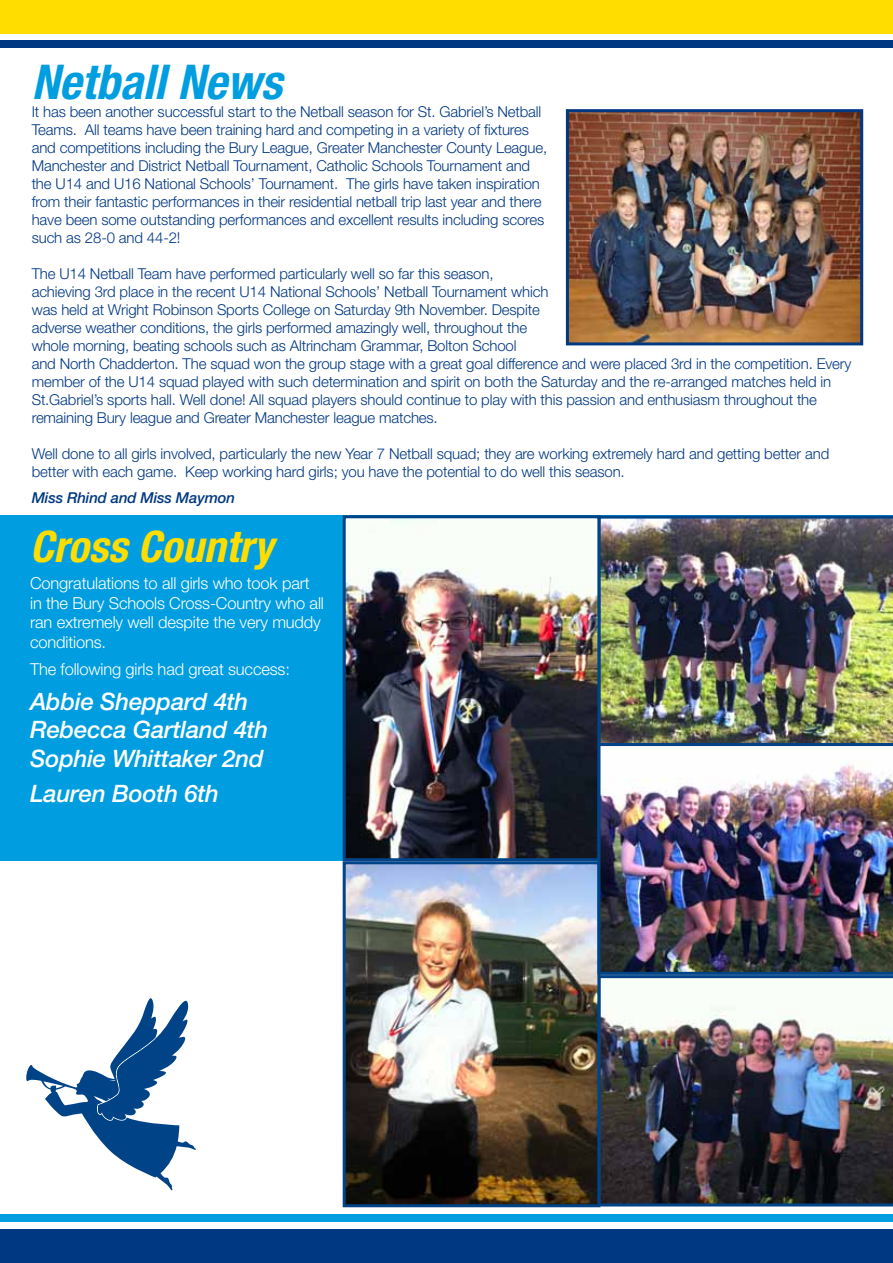
<style>
.page{position:relative;width:893px;height:1263px;background:#fff}
.page>*{position:absolute;margin:0;border:0;box-sizing:border-box;transform-origin:0 0}
.t1{font:italic 700 condensed 48px "Helvetica Neue LT";color:#009ee0}
.t2{font:italic 700 condensed 43.5px "Helvetica Neue LT";color:#fd0}
.t3{font:italic 500 24px/28.8px "Helvetica Neue LT";letter-spacing:-.01em;color:#fff}
.t4{font:300 16.5px/19.8px "Helvetica Neue LT";letter-spacing:-.01em;color:#fff}
.t5{font:300 15px/18px "Helvetica Neue LT";letter-spacing:-.01em;color:#003882}
.t6{font:italic 500 15px "Helvetica Neue LT";letter-spacing:-.01em;color:#003882}
</style>
<div class="page">
<div style="left:0;top:0;width:893px;height:34px;background:#fd0"></div>
<div style="left:0;top:40px;width:893px;height:8px;background:#003882"></div>
<div style="left:0;top:1229px;width:893px;height:34px;background:#003882"></div>
<div style="left:0;top:1214px;width:893px;height:8px;background:#009ee0"></div>
<div style="left:0;top:516px;width:893px;height:345px;background:#009ee0"></div>
<img style="left:600px;top:975px;width:293px;height:231px">
<img style="left:600px;top:516px;width:293px;height:227px">
<img style="left:347px;top:519px;width:249px;height:338px">
<div style="left:343px;top:515px;width:257px;height:346px;border:3px solid #004487"></div>
<img style="left:347px;top:865px;width:249px;height:338px">
<div style="left:343px;top:861px;width:257px;height:346px;border:3px solid #004487"></div>
<img style="left:597px;top:743px;width:296px;height:232px">
<img style="left:570px;top:113px;width:289px;height:228px">
<div style="left:566px;top:109px;width:297px;height:236px;border:3px solid #003882"></div>
<svg style="left:26px;top:998px;width:170px;height:192px"></svg>
<h1 class="t1" style="left:32px;top:53px;width:252px">Netball News</h1>
<p class="t5" style="left:32px;top:102px;width:517px">It has been another successful start to the Netball season for St. Gabriel’s Netball Teams. All teams have been training hard and competing in a variety of fixtures and competitions including the Bury League, Greater Manchester County League, Manchester and District Netball Tournament, Catholic Schools Tournament and the U14 and U16 National Schools’ Tournament. The girls have taken inspiration from their fantastic performances in their residential netball trip last year and there have been some outstanding performances and excellent results including scores such as 28-0 and 44-2!</p>
<p class="t5" style="left:32px;top:264px;width:821px">The U14 Netball Team have performed particularly well so far this season,<br>achieving 3rd place in the recent U14 National Schools’ Netball Tournament which<br>was held at Wright Robinson Sports College on Saturday 9th November. Despite<br>adverse weather conditions, the girls performed amazingly well, throughout the<br>whole morning, beating schools such as Altrincham Grammar, Bolton School<br>and North Chadderton. The squad won the group stage with a great goal difference and were placed 3rd in the competition. Every member of the U14 squad played with such determination and spirit on both the Saturday and the re-arranged matches held in St.Gabriel’s sports hall. Well done! All squad players should continue to play with this passion and enthusiasm throughout the remaining Bury league and Greater Manchester league matches.</p>
<p class="t5" style="left:32px;top:444px;width:799px">Well done to all girls involved, particularly the new Year 7 Netball squad; they are working extremely hard and getting better and better with each game. Keep working hard girls; you have the potential to do well this season.</p>
<p class="t6" style="left:32px;top:488px;width:205px">Miss Rhind and Miss Maymon</p>
<h2 class="t2" style="left:30px;top:520px;width:244px">Cross Country</h2>
<p class="t4" style="left:30px;top:573px;width:295px">Congratulations to all girls who took part in the Bury Schools Cross-Country who all ran extremely well despite the very muddy conditions.</p>
<p class="t4" style="left:30px;top:659px;width:261px">The following girls had great success:</p>
<h3 class="t3" style="left:30px;top:686px;width:240px">Abbie Sheppard 4th<br>Rebecca Gartland 4th<br>Sophie Whittaker 2nd</h3>
<h3 class="t3" style="left:30px;top:778px;width:190px">Lauren Booth 6th</h3>
</div>
